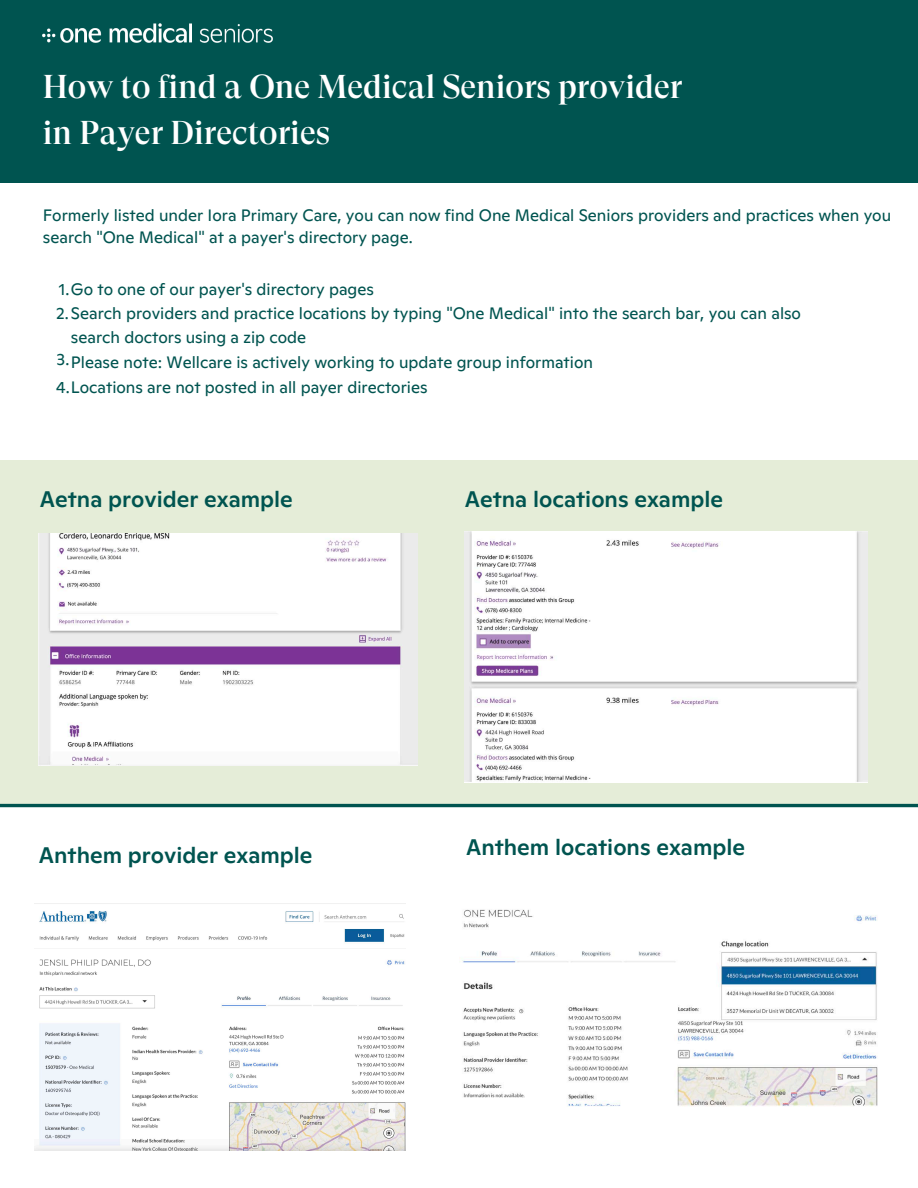
<style>
.page{position:relative;width:918px;height:1188px;background:#fff}
.page>*{position:absolute;margin:0;border:0;box-sizing:border-box;transform-origin:0 0}
.t1{font:500 33px/46.2px "One GT Super Display";color:#fff}
.t2{font:500 22.5px "Ginto Normal";color:#005450}
.t3{font:16.5px "Ginto Normal";color:#005450}
</style>
<div class="page">
<div style="left:0;top:460px;width:918px;height:346px;background:#e5edd8"></div>
<hr style="left:0;top:804px;width:918px;height:3px;background:#005450">
<div style="left:0;top:0;width:918px;height:182px;background:#005450"></div>
<img style="left:43px;top:23px;width:229px;height:20px">
<img style="left:465px;top:532px;width:402px;height:251px">
<img style="left:39px;top:533px;width:378px;height:233px">
<img style="left:460px;top:909px;width:418px;height:198px">
<img style="left:35px;top:911px;width:371px;height:240px">
<h1 class="t1" style="left:43px;top:63px;width:641px">How to find a One Medical Seniors provider in Payer Directories</h1>
<p class="t3" style="left:43px;top:208px;width:850px">Formerly listed under Iora Primary Care, you can now find One Medical Seniors providers and practices when you</p>
<p class="t3" style="left:43px;top:230px;width:371px">search "One Medical" at a payer's directory page.</p>
<p class="t3" style="left:59px;top:282px;width:317px">1.Go to one of our payer's directory pages</p>
<p class="t3" style="left:56px;top:306px;width:746px">2.Search providers and practice locations by typing "One Medical" into the search bar, you can also</p>
<p class="t3" style="left:71px;top:330px;width:237px">search doctors using a zip code</p>
<p class="t3" style="left:71px;top:350px;width:524px">Please note: Wellcare is actively working to update group information</p>
<p class="t3" style="left:56px;top:380px;width:373px">4.Locations are not posted in all payer directories</p>
<p class="t3" style="left:57px;top:352px;width:14px">3.</p>
<h2 class="t2" style="left:40px;top:489px;width:254px">Aetna provider example</h2>
<h2 class="t2" style="left:465px;top:489px;width:260px">Aetna locations example</h2>
<h2 class="t2" style="left:39px;top:842px;width:275px">Anthem provider example</h2>
<h2 class="t2" style="left:466px;top:834px;width:280px">Anthem locations example</h2>
</div>
